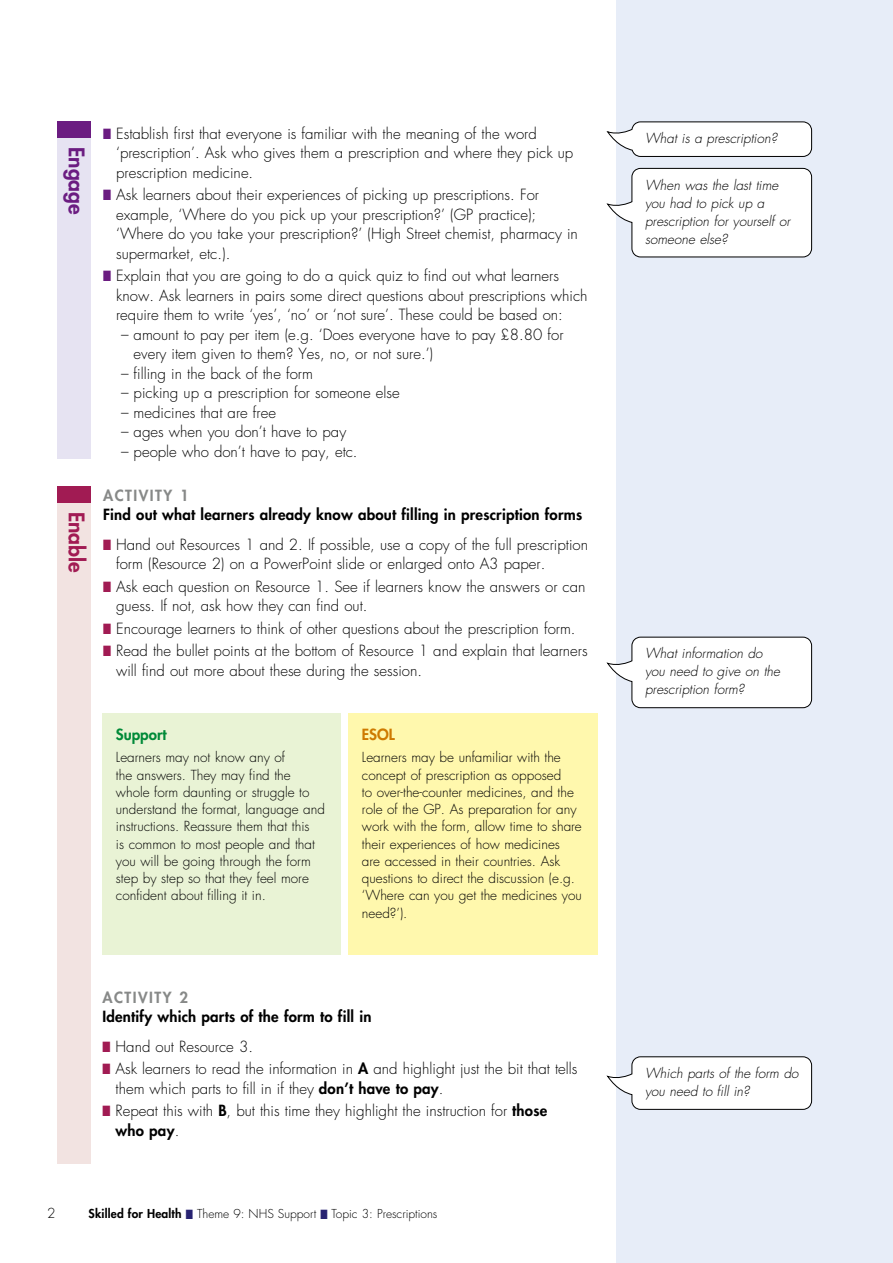
<style>
.page{position:relative;width:893px;height:1263px;background:#fff}
.page>*{position:absolute;margin:0;border:0;box-sizing:border-box;transform-origin:0 0}
.t1{font:800 21px "Futura Std";color:#6b1c81}
.t2{font:800 21px "Futura Std";color:#a11b53}
.t3{font:300 15px/19.5px "Futura Std";color:#000}
.t4{font:800 15px "Futura Std";letter-spacing:.015em;color:#000}
.t5{font:800 15px "Futura Std";letter-spacing:.1em;color:#878988}
.t6{font:800 15px "Futura Std";color:#008a38}
.t7{font:800 15px "Futura Std";color:#ce7a00}
.t8{font:300 13.5px/17.2px "Futura Std";color:#000}
.t9{font:italic 300 13.5px/18px "Futura Std";color:#000}
.t10{font:300 12px "Futura Std";color:#000}
.s1{color:#6b1c81}
.s2{color:#a11b53}
.s3{font-weight:800}
.s4{color:#282372}
</style>
<div class="page">
<div style="left:617px;top:0;width:276px;height:1263px;background:#e7edf8"></div>
<div style="left:57px;top:122px;width:33px;height:337px;background:#e6e3f2"></div>
<div style="left:57px;top:122px;width:33px;height:16px;background:#6b1c81"></div>
<svg style="left:606px;top:168px;width:206px;height:90px;background:#f6f7f8"></svg>
<div style="left:57px;top:486px;width:33px;height:678px;background:#f2e3e1"></div>
<div style="left:57px;top:486px;width:33px;height:17px;background:#a11b53"></div>
<svg style="left:606px;top:1056px;width:206px;height:54px;background:#f3f3f4"></svg>
<svg style="left:606px;top:121px;width:206px;height:36px;background:#eeeeef"></svg>
<svg style="left:606px;top:636px;width:206px;height:72px;background:#f4f5f6"></svg>
<div style="left:348px;top:713px;width:249px;height:241px;background:#fff8ad"></div>
<div style="left:102px;top:713px;width:239px;height:241px;background:#e9f3d5"></div>
<h1 class="t1" style="left:90px;top:147px;width:69px;rotate:90deg">Engage</h1>
<h1 class="t2" style="left:90px;top:512px;width:62px;rotate:90deg">Enable</h1>
<p class="t3" style="left:116px;top:124px;width:459px;text-indent:-13px"><span class="s1">■</span> Establish first that everyone is familiar with the meaning of the word ‘prescription’. Ask who gives them a prescription and where they pick up prescription medicine.</p>
<p class="t3" style="left:116px;top:186px;width:463px;text-indent:-13px"><span class="s1">■</span> Ask learners about their experiences of picking up prescriptions. For example, ‘Where do you pick up your prescription?’ (GP practice); ‘Where do you take your prescription?’ (High Street chemist, pharmacy in supermarket, etc.).</p>
<p class="t3" style="left:116px;top:267px;width:473px;text-indent:-13px"><span class="s1">■</span> Explain that you are going to do a quick quiz to find out what learners know. Ask learners in pairs some direct questions about prescriptions which require them to write ‘yes’, ‘no’ or ‘not sure’. These could be based on:</p>
<p class="t3" style="left:134px;top:325px;width:431px;text-indent:-13px">– amount to pay per item (e.g. ‘Does everyone have to pay £8.80 for every item given to them? Yes, no, or not sure.’)</p>
<p class="t3" style="left:121px;top:364px;width:193px">– filling in the back of the form</p>
<p class="t3" style="left:121px;top:384px;width:280px">– picking up a prescription for someone else</p>
<p class="t3" style="left:121px;top:403px;width:156px">– medicines that are free</p>
<p class="t3" style="left:121px;top:423px;width:227px">– ages when you don’t have to pay</p>
<p class="t3" style="left:121px;top:442px;width:238px">– people who don’t have to pay, etc.</p>
<p class="t5" style="left:103px;top:486px;width:87px">ACTIVITY 1</p>
<p class="t4" style="left:103px;top:505px;width:481px">Find out what learners already know about filling in prescription forms</p>
<p class="t3" style="left:116px;top:535px;width:473px;text-indent:-13px"><span class="s2">■</span> Hand out Resources 1 and 2. If possible, use a copy of the full prescription form (Resource 2) on a PowerPoint slide or enlarged onto A3 paper.</p>
<p class="t3" style="left:116px;top:577px;width:471px;text-indent:-13px"><span class="s2">■</span> Ask each question on Resource 1. See if learners know the answers or can guess. If not, ask how they can find out.</p>
<p class="t3" style="left:103px;top:619px;width:474px"><span class="s2">■</span> Encourage learners to think of other questions about the prescription form.</p>
<p class="t3" style="left:116px;top:641px;width:473px;text-indent:-13px"><span class="s2">■</span> Read the bullet points at the bottom of Resource 1 and explain that learners will find out more about these during the session.</p>
<p class="t6" style="left:116px;top:725px;width:52px">Support</p>
<p class="t8" style="left:116px;top:749px;width:210px">Learners may not know any of<br>the answers. They may find the whole form daunting or struggle to understand the format, language and instructions. Reassure them that this<br>is common to most people and that you will be going through the form step by step so that they feel more confident about filling it in.</p>
<p class="t7" style="left:362px;top:725px;width:34px">ESOL</p>
<p class="t8" style="left:362px;top:749px;width:221px">Learners may be unfamiliar with the concept of prescription as opposed<br>to over-the-counter medicines, and the role of the GP. As preparation for any work with the form, allow time to share their experiences of how medicines<br>are accessed in their countries. Ask questions to direct the discussion (e.g. ‘Where can you get the medicines you need?’).</p>
<p class="t5" style="left:102px;top:988px;width:87px">ACTIVITY 2</p>
<p class="t4" style="left:102px;top:1007px;width:271px">Identify which parts of the form to fill in</p>
<p class="t3" style="left:102px;top:1037px;width:152px"><span class="s2">■</span> Hand out Resource 3.</p>
<p class="t3" style="left:116px;top:1059px;width:463px;text-indent:-13px"><span class="s2">■</span> Ask learners to read the information in <span class="s3">A</span> and highlight just the bit that tells them which parts to fill in if they <span class="s3">don’t have to pay</span>.</p>
<p class="t3" style="left:116px;top:1101px;width:433px;text-indent:-13px"><span class="s2">■</span> Repeat this with <span class="s3">B</span>, but this time they highlight the instruction for <span class="s3">those who pay</span>.</p>
<p class="t8" style="left:47px;top:1204px;width:10px">2</p>
<p class="t10" style="left:89px;top:1206px;width:350px"><span class="s3">Skilled for Health</span> <span class="s4">■</span> Theme 9: NHS Support <span class="s4">■</span> Topic 3: Prescriptions</p>
<p class="t9" style="left:645px;top:130px;width:134px">What is a prescription?</p>
<p class="t9" style="left:645px;top:176px;width:147px">When was the last time you had to pick up a prescription for yourself or someone else?</p>
<p class="t9" style="left:645px;top:645px;width:137px">What information do you need to give on the prescription form?</p>
<p class="t9" style="left:645px;top:1064px;width:155px">Which parts of the form do you need to fill in?</p>
</div>
